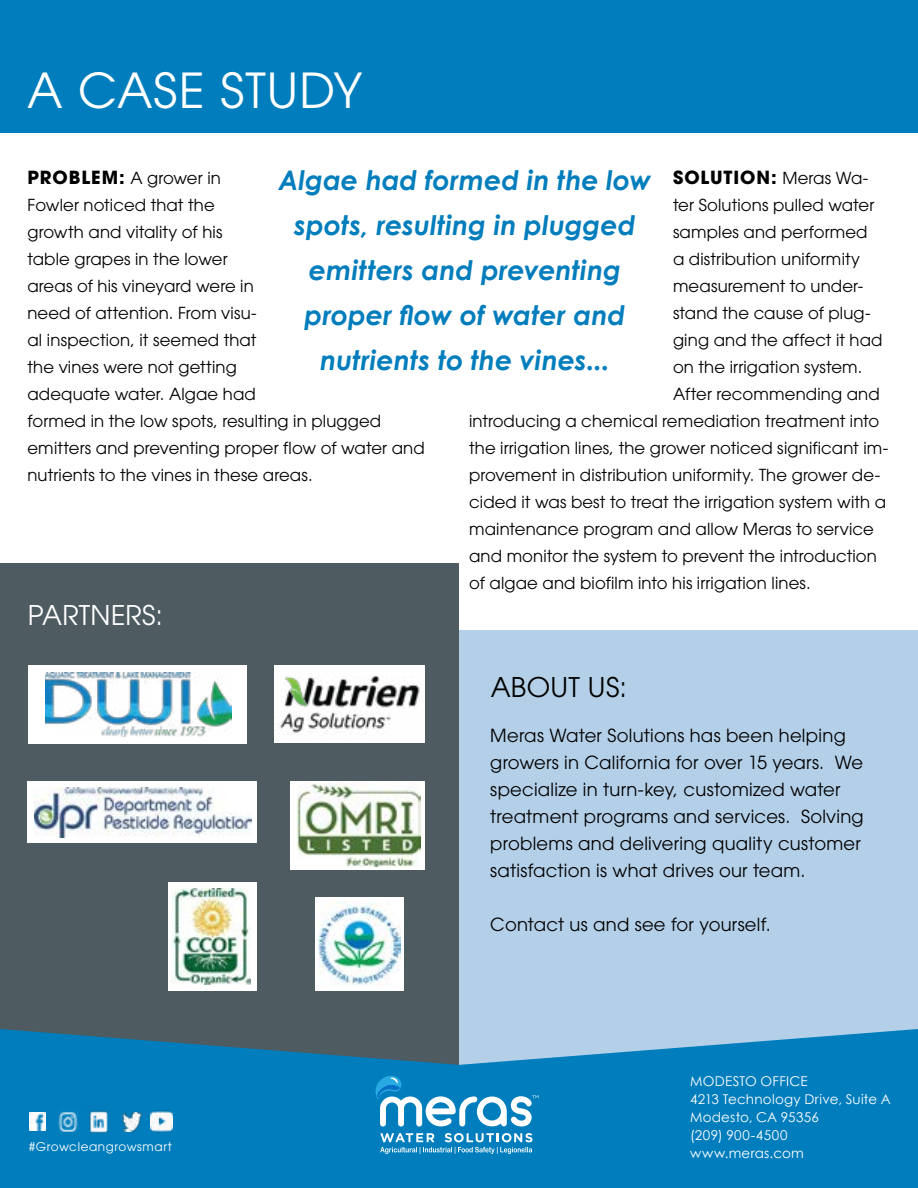
<style>
.page{position:relative;width:918px;height:1188px;background:#fff}
.page>*{position:absolute;margin:0;border:0;box-sizing:border-box;transform-origin:0 0}
.t1{font:48px "Avant Garde LT";letter-spacing:.02em;color:#fff}
.t2{font:italic 700 27px/45px "Century Gothic";color:#007dbc;text-align:center}
.t3{font:27px "Avant Garde LT";letter-spacing:.01em;color:#fff}
.t4{font:27px "Avant Garde LT";letter-spacing:.01em;color:#000}
.t5{font:18px/27px "Avant Garde LT";letter-spacing:.015em;color:#000}
.t6{font:700 18px "Avant Garde LT";letter-spacing:.055em;color:#000}
.t7{font:16.5px/27px "Avant Garde LT";letter-spacing:.01em;color:#000}
.t8{font:13.5px/18px "Century Gothic";letter-spacing:.02em;color:#fff}
.t9{font:12px "Avant Garde LT";letter-spacing:.05em;color:#fff}
.s1{font-weight:400;font-size:16.5px}
.s2{font-weight:700;font-size:18px}
</style>
<div class="page">
<div style="left:458px;top:630px;width:460px;height:450px;background:#b4d0e9"></div>
<div style="left:0;top:563px;width:458px;height:517px;background:#4e5b60"></div>
<svg style="left:0;top:1029px;width:918px;height:159px;background:#1080b9"></svg>
<svg style="left:374px;top:1076px;width:165px;height:51px"></svg>
<svg style="left:380px;top:1133px;width:152px;height:21px;background:#45a0ce"></svg>
<div style="left:28px;top:665px;width:218px;height:79px;background:#fff"></div>
<img style="left:45px;top:672px;width:186px;height:65px">
<div style="left:0;top:0;width:918px;height:132px;background:#007dbc"></div>
<div style="left:28px;top:781px;width:229px;height:62px;background:#fff"></div>
<img style="left:34px;top:788px;width:217px;height:49px">
<div style="left:290px;top:781px;width:135px;height:88px;background:#fff"></div>
<img style="left:298px;top:784px;width:122px;height:82px">
<div style="left:168px;top:882px;width:89px;height:109px;background:#fff"></div>
<img style="left:171px;top:888px;width:80px;height:96px">
<div style="left:315px;top:897px;width:89px;height:94px;background:#fff"></div>
<img style="left:319px;top:902px;width:81px;height:84px">
<img style="left:274px;top:665px;width:151px;height:78px">
<img style="left:30px;top:1113px;width:15px;height:18px">
<img style="left:57px;top:1108px;width:22px;height:28px">
<img style="left:86px;top:1105px;width:25px;height:34px">
<img style="left:122px;top:1113px;width:20px;height:18px">
<img style="left:150px;top:1108px;width:23px;height:27px">
<h1 class="t1" style="left:27px;top:62px;width:337px">A CASE STUDY</h1>
<h2 class="t2" style="left:279px;top:157px;width:374px">Algae had formed in the low spots, resulting in plugged emitters and preventing proper flow of water and nutrients to the vines...</h2>
<p class="t6" style="left:27px;top:166px;width:67px">PROBLEM</p>
<p class="t6" style="left:673px;top:166px;width:197px">SOLUTION : <span class="s1">Meras Wa-</span></p>
<p class="t7" style="left:673px;top:192px;width:203px">ter Solutions pulled water</p>
<p class="t7" style="left:673px;top:219px;width:196px">samples and performed</p>
<p class="t7" style="left:673px;top:246px;width:189px">a distribution uniformity</p>
<p class="t7" style="left:673px;top:273px;width:192px">measurement to under-</p>
<p class="t7" style="left:673px;top:300px;width:199px">stand the cause of plug-</p>
<p class="t7" style="left:673px;top:327px;width:211px">ging and the affect it had</p>
<p class="t7" style="left:673px;top:354px;width:191px">on the irrigation system.</p>
<p class="t7" style="left:673px;top:381px;width:208px">After recommending and</p>
<p class="t7" style="left:469px;top:408px;width:412px">introducing a chemical remediation treatment into</p>
<p class="t7" style="left:469px;top:435px;width:421px">the irrigation lines, the grower noticed significant im-</p>
<p class="t7" style="left:469px;top:462px;width:413px">provement in distribution uniformity. The grower de-</p>
<p class="t7" style="left:469px;top:489px;width:418px">cided it was best to treat the irrigation system with a</p>
<p class="t7" style="left:469px;top:516px;width:406px">maintenance program and allow Meras to service</p>
<p class="t7" style="left:469px;top:543px;width:409px">and monitor the system to prevent the introduction</p>
<p class="t7" style="left:469px;top:570px;width:343px">of algae and biofilm into his irrigation lines.</p>
<p class="t7" style="left:27px;top:165px;width:399px;text-indent:92px"><span class="s2">:</span> A grower in<br>Fowler noticed that the<br>growth and vitality of his<br>table grapes in the lower<br>areas of his vineyard were in<br>need of attention. From visu-<br>al inspection, it seemed that<br>the vines were not getting<br>adequate water. Algae had<br>formed in the low spots, resulting in plugged emitters and preventing proper flow of water and nutrients to the vines in these areas.</p>
<h2 class="t3" style="left:28px;top:599px;width:137px">PARTNERS:</h2>
<p class="t9" style="left:29px;top:1139px;width:145px">#Growcleangrowsmart</p>
<h2 class="t4" style="left:491px;top:671px;width:138px">ABOUT US:</h2>
<p class="t5" style="left:490px;top:722px;width:375px">Meras Water Solutions has been helping growers in California for over 15 years. We specialize in turn-key, customized water treatment programs and services. Solving problems and delivering quality customer satisfaction is what drives our team.</p>
<p class="t5" style="left:490px;top:911px;width:282px">Contact us and see for yourself.</p>
<p class="t8" style="left:690px;top:1072px;width:202px">MODESTO OFFICE<br>4213 Technology Drive, Suite A<br>Modesto, CA 95356<br>(209) 900-4500 www.meras.com</p>
</div>
